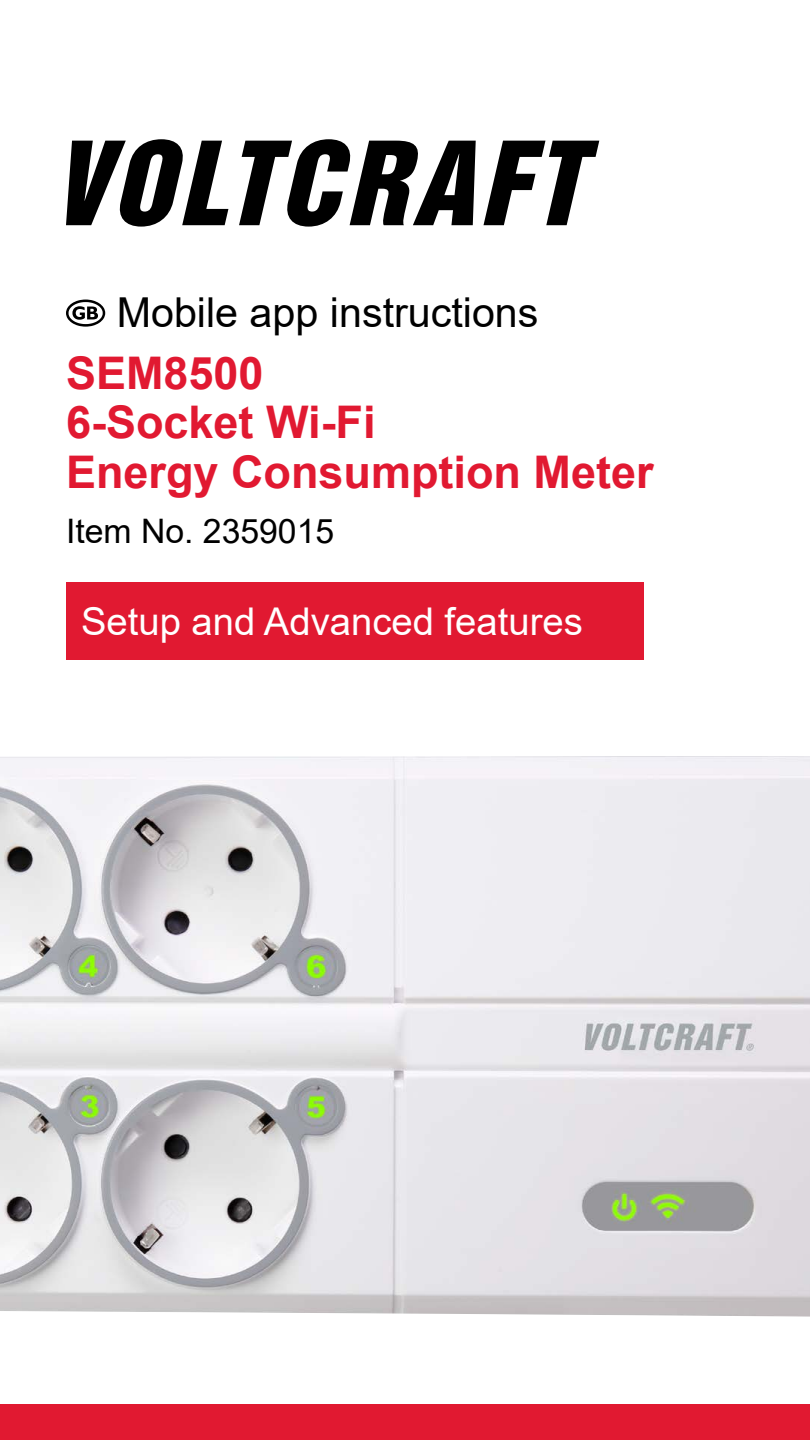
<style>
.page{position:relative;width:810px;height:1440px;background:#fff}
.page>*{position:absolute;margin:0;border:0;box-sizing:border-box;transform-origin:0 0}
.t1{font:700 45px/49.5px "Arial";color:#e11931}
.t2{font:41.25px "Arial";color:#000}
.t3{font:38.25px "Arial";color:#fff}
.t4{font:33.75px "Arial";color:#000}
</style>
<div class="page">
<div style="left:0;top:1404px;width:810px;height:36px;background:#e11931"></div>
<svg style="left:66px;top:300px;width:39px;height:27px"></svg>
<div style="left:66px;top:582px;width:578px;height:78px;background:#e11931"></div>
<svg style="left:66px;top:139px;width:533px;height:88px;fill:#000"></svg>
<img style="left:0;top:756px;width:810px;height:561px">
<p class="t2" style="left:117px;top:284px;width:423px">Mobile app instructions</p>
<p class="t1" style="left:66px;top:349px;width:589px">SEM8500<br>6-Socket Wi-Fi<br>Energy Consumption Meter</p>
<p class="t4" style="left:66px;top:508px;width:270px">Item No. 2359015</p>
<p class="t3" style="left:81px;top:595px;width:503px">Setup and Advanced features</p>
</div>
